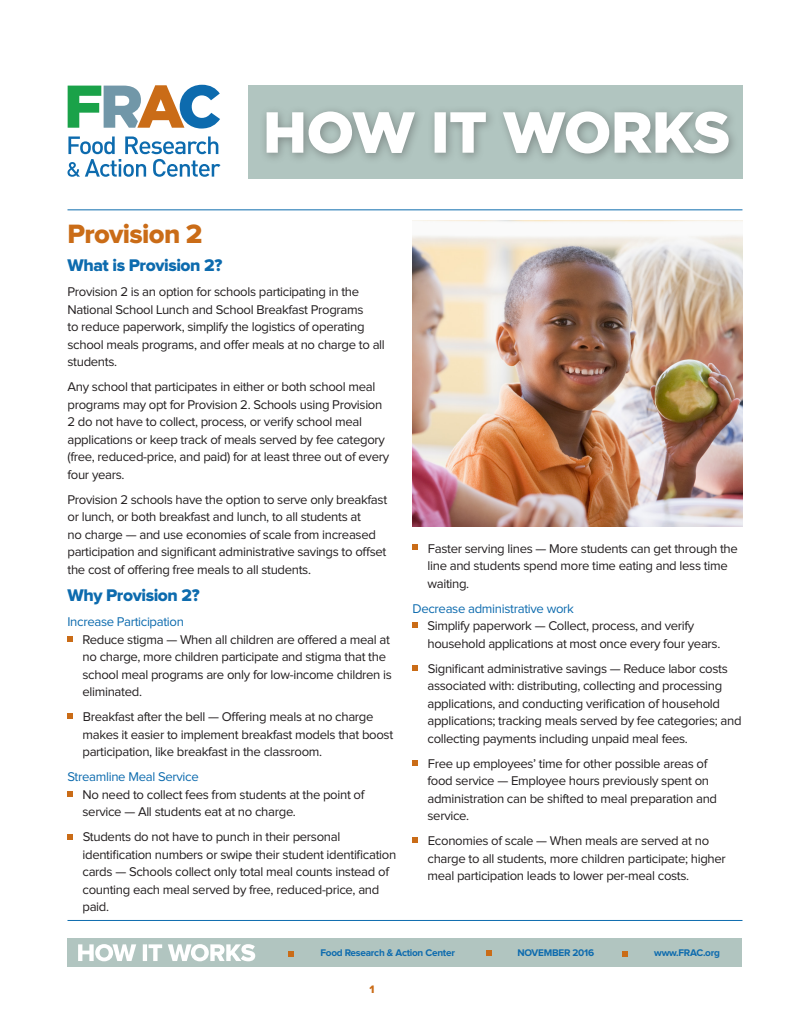
<style>
.page{position:relative;width:810px;height:1035px;background:#fff}
.page>*{position:absolute;margin:0;border:0;box-sizing:border-box;transform-origin:0 0}
.Main_Headline{font:27.5px "Proxima Nova Extrabld";letter-spacing:-.025em;color:#ca6c17}
.Subhead{font:17.5px "Proxima Nova Extrabld";letter-spacing:-.025em;color:#0d6bae}
.Bullet_Paragraphs{font:13.12px/17.5px "Proxima Nova";letter-spacing:-.025em;color:#231f20}
.Subhead-2{font:13.12px/17.5px "Proxima Nova";letter-spacing:-.025em;color:#231f20}
.t1{font:11.25px "Proxima Nova Extrabld";color:#ca6c17}
.t2{font:700 10px "Proxima Nova";letter-spacing:-.025em;color:#0d6bae}
.s1{color:#0d6bae}
</style>
<div class="page">
<div style="left:248px;top:85px;width:494px;height:93px;background:#b1c5c0"></div>
<svg style="left:68px;top:85px;width:152px;height:44px"></svg>
<svg style="left:67px;top:136px;width:154px;height:41px"></svg>
<hr style="left:68px;top:209px;width:674px;height:1px;background:#0d6bae">
<div style="left:259px;top:105px;width:481px;height:60px;background:#231f20;opacity:.35"></div>
<svg style="left:267px;top:111px;width:462px;height:43px"></svg>
<hr style="left:68px;top:920px;width:674px;height:1px;background:#0d6bae">
<div style="left:68px;top:938px;width:674px;height:28px;background:#b1c5c0"></div>
<svg style="left:288px;top:951px;width:6px;height:6px"></svg>
<svg style="left:486px;top:950px;width:6px;height:6px"></svg>
<svg style="left:622px;top:951px;width:6px;height:6px"></svg>
<svg style="left:78px;top:944px;width:177px;height:17px"></svg>
<svg style="left:68px;top:636px;width:5px;height:6px"></svg>
<svg style="left:68px;top:713px;width:5px;height:5px"></svg>
<svg style="left:68px;top:791px;width:5px;height:6px"></svg>
<svg style="left:68px;top:834px;width:5px;height:6px"></svg>
<svg style="left:412px;top:544px;width:6px;height:6px"></svg>
<svg style="left:412px;top:622px;width:6px;height:6px"></svg>
<svg style="left:412px;top:665px;width:6px;height:6px"></svg>
<svg style="left:412px;top:760px;width:6px;height:6px"></svg>
<svg style="left:412px;top:837px;width:6px;height:6px"></svg>
<img style="left:412px;top:221px;width:330px;height:306px">
<p class="Main_Headline" style="left:68px;top:221px;width:137px">Provision 2</p>
<p class="Subhead" style="left:68px;top:257px;width:156px">What is Provision 2?</p>
<p class="Subhead-2" style="left:68px;top:284px;width:319px">Provision 2 is an option for schools participating in the National School Lunch and School Breakfast Programs<br>to reduce paperwork, simplify the logistics of operating school meals programs, and offer meals at no charge to all students.</p>
<p class="Subhead-2" style="left:68px;top:379px;width:323px">Any school that participates in either or both school meal programs may opt for Provision 2. Schools using Provision 2 do not have to collect, process, or verify school meal applications or keep track of meals served by fee category (free, reduced-price, and paid) for at least three out of every four years.</p>
<p class="Subhead-2" style="left:68px;top:491px;width:321px">Provision 2 schools have the option to serve only breakfast or lunch, or both breakfast and lunch, to all students at<br>no charge — and use economies of scale from increased participation and significant administrative savings to offset the cost of offering free meals to all students.</p>
<p class="Subhead" style="left:68px;top:587px;width:134px">Why Provision 2?</p>
<p class="Bullet_Paragraphs" style="left:82px;top:614px;width:311px;text-indent:-15px"><span class="s1">Increase Participation<br></span>Reduce stigma — When all children are offered a meal at no charge, more children participate and stigma that the school meal programs are only for low-income children is eliminated.</p>
<p class="Bullet_Paragraphs" style="left:82px;top:709px;width:312px">Breakfast after the bell — Offering meals at no charge makes it easier to implement breakfast models that boost participation, like breakfast in the classroom.</p>
<p class="Bullet_Paragraphs" style="left:82px;top:769px;width:284px;text-indent:-15px"><span class="s1">Streamline Meal Service<br></span>No need to collect fees from students at the point of service — All students eat at no charge.</p>
<p class="Bullet_Paragraphs" style="left:82px;top:829px;width:315px">Students do not have to punch in their personal identification numbers or swipe their student identification cards — Schools collect only total meal counts instead of counting each meal served by free, reduced-price, and paid.</p>
<p class="Bullet_Paragraphs" style="left:428px;top:540px;width:312px">Faster serving lines — More students can get through the line and students spend more time eating and less time waiting.</p>
<p class="Bullet_Paragraphs" style="left:428px;top:600px;width:294px;text-indent:-15px"><span class="s1">Decrease administrative work<br></span>Simplify paperwork — Collect, process, and verify household applications at most once every four years.</p>
<p class="Bullet_Paragraphs" style="left:428px;top:660px;width:316px">Significant administrative savings — Reduce labor costs associated with: distributing, collecting and processing applications, and conducting verification of household applications; tracking meals served by fee categories; and collecting payments including unpaid meal fees.</p>
<p class="Bullet_Paragraphs" style="left:428px;top:755px;width:291px">Free up employees’ time for other possible areas of food service — Employee hours previously spent on administration can be shifted to meal preparation and service.</p>
<p class="Bullet_Paragraphs" style="left:428px;top:833px;width:300px">Economies of scale — When meals are served at no charge to all students, more children participate; higher meal participation leads to lower per-meal costs.</p>
<p class="t2" style="left:320px;top:948px;width:136px">Food Research &amp; Action Center</p>
<p class="t2" style="left:517px;top:948px;width:78px">NOVEMBER 2016</p>
<p class="t2" style="left:654px;top:948px;width:67px">www.FRAC.org</p>
<p class="t1" style="left:369px;top:984px;width:7px">1</p>
</div>
